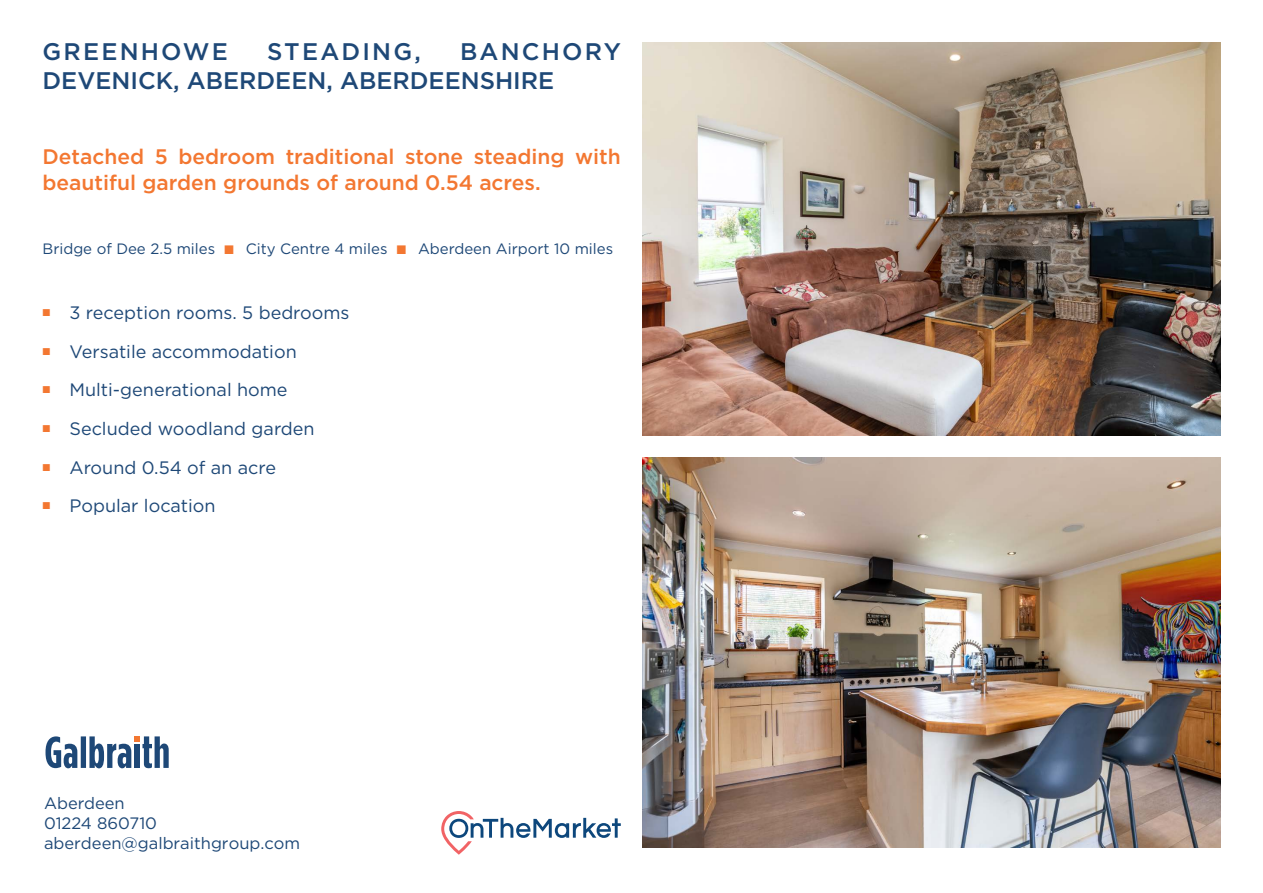
<style>
.page{position:relative;width:1263px;height:893px;background:#fff}
.page>*{position:absolute;margin:0;border:0;box-sizing:border-box;transform-origin:0 0}
.t1{font:500 24px/28.8px "Gotham HTF";color:#1e4877}
.t2{font:500 24px "Gotham HTF";letter-spacing:.09em;color:#1e4877}
.t3{font:500 21px/25.2px "Gotham HTF";color:#f37731}
.t4{font:18px "Gotham HTF";color:#1e4877}
.t5{font:16.5px "Gotham HTF";color:#1e4877}
.t6{font:15px "Gotham HTF";color:#1e4877}
.s1{font-family:"Proxima Nova";color:#f37731}
</style>
<div class="page">
<svg style="left:46px;top:736px;width:123px;height:32px"></svg>
<div style="left:135px;top:744px;width:5px;height:24px;background:#1e4877"></div>
<img style="left:642px;top:42px;width:578px;height:394px">
<img style="left:642px;top:457px;width:578px;height:391px">
<svg style="left:441px;top:811px;width:180px;height:44px"></svg>
<p class="t2" style="left:43px;top:38px;width:187px">GREENHOWE</p>
<p class="t2" style="left:267px;top:38px;width:155px">STEADING,</p>
<p class="t1" style="left:43px;top:37px;width:580px;text-indent:417px">BANCHORY<br>DEVENICK, ABERDEEN, ABERDEENSHIRE</p>
<p class="t3" style="left:43px;top:144px;width:580px">Detached 5 bedroom traditional stone steading with beautiful garden grounds of around 0.54 acres.</p>
<p class="t6" style="left:43px;top:241px;width:572px">Bridge of Dee 2.5 miles <span class="s1">■</span> City Centre 4 miles <span class="s1">■</span> Aberdeen Airport 10 miles</p>
<p class="t4" style="left:43px;top:303px;width:308px"><sup>■</sup> 3 reception rooms. 5 bedrooms</p>
<p class="t4" style="left:43px;top:342px;width:256px"><sup>■</sup> Versatile accommodation</p>
<p class="t4" style="left:43px;top:380px;width:247px"><sup>■</sup> Multi-generational home</p>
<p class="t4" style="left:43px;top:419px;width:274px"><sup>■</sup> Secluded woodland garden</p>
<p class="t4" style="left:43px;top:457px;width:235px"><sup>■</sup> Around 0.54 of an acre</p>
<p class="t4" style="left:43px;top:496px;width:175px"><sup>■</sup> Popular location</p>
<p class="t5" style="left:44px;top:794px;width:82px">Aberdeen</p>
<p class="t5" style="left:44px;top:814px;width:115px">01224 860710</p>
<p class="t5" style="left:44px;top:834px;width:258px">aberdeen@galbraithgroup.com</p>
</div>
